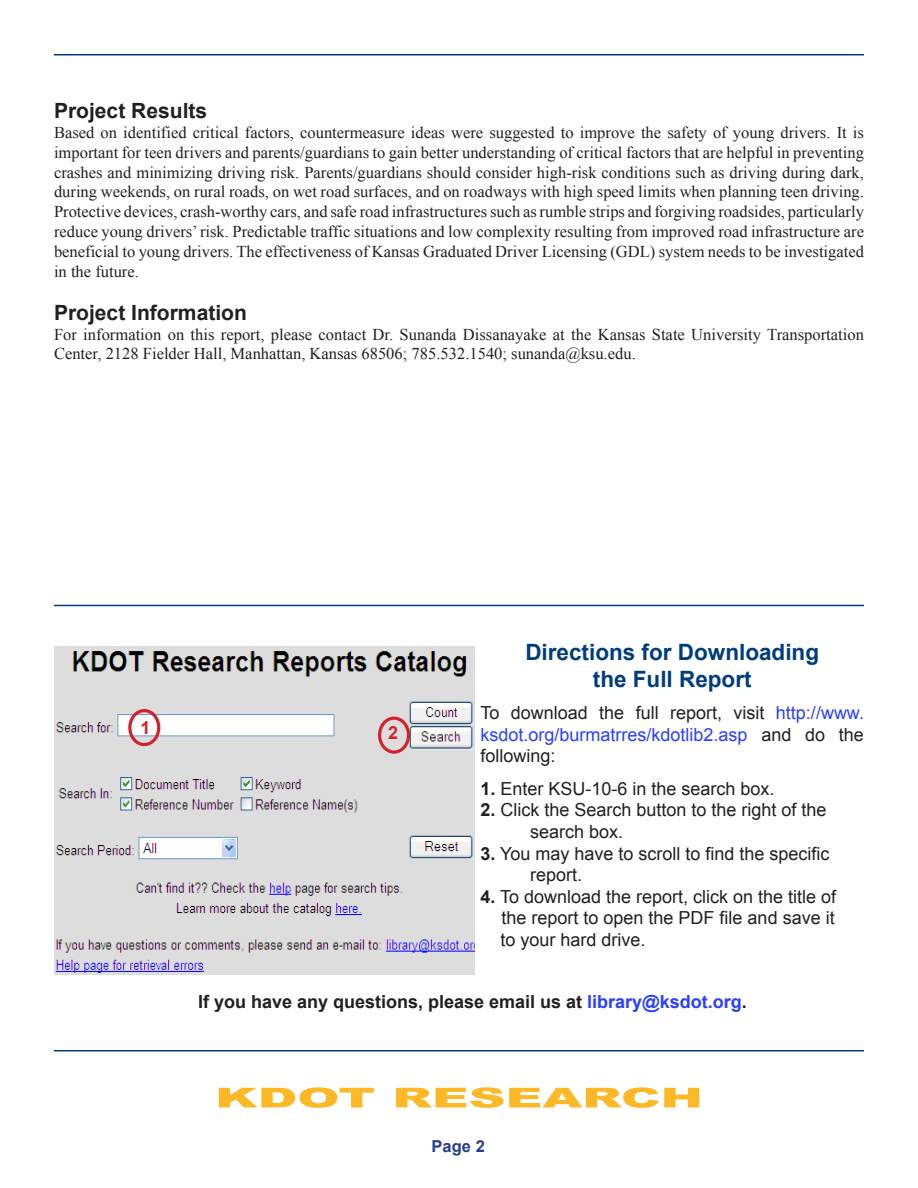
<style>
.page{position:relative;width:918px;height:1188px;background:#fff}
.page>*{position:absolute;margin:0;border:0;box-sizing:border-box;transform-origin:0 0}
.t1{font:900 27.6px "Arial";color:#fcb825;scale:1.85 1}
.t2{font:700 22.5px/27px "Arial";color:#013d7d;text-align:center}
.Paragraph_Style_3{font:700 21px "Arial";color:#231f20}
.Paragraph_Style_2{font:18px/21.6px "Arial";color:#231f20;text-align:justify}
.t3{font:700 18px "Arial";color:#231f20}
.t4{font:700 18px "Arial";color:#d1232a}
.Paragraph_Style_3-2{font:16.5px/19.8px "Times New Roman";color:#231f20;text-align:justify}
.t5{font:700 16.5px "Arial";color:#253f8e}
.s1{color:#2a3fff}
.s2{font-weight:700}
</style>
<div class="page">
<hr style="left:54px;top:1050px;width:810px;height:2px;background:#013d7d">
<hr style="left:54px;top:605px;width:810px;height:1px;background:#013d7d">
<img style="left:54px;top:646px;width:420px;height:329px">
<div style="left:128px;top:709px;width:32px;height:37px;border:3px solid #d1232a;border-radius:50%"></div>
<div style="left:378px;top:717px;width:32px;height:37px;border:3px solid #d1232a;border-radius:50%"></div>
<hr style="left:54px;top:54px;width:810px;height:2px;background:#013d7d">
<p class="Paragraph_Style_3" style="left:54px;top:97px;width:155px">Project Results</p>
<p class="Paragraph_Style_3-2" style="left:54px;top:122px;width:812px">Based on identified critical factors, countermeasure ideas were suggested to improve the safety of young drivers. It is important for teen drivers and parents/guardians to gain better understanding of critical factors that are helpful in preventing crashes and minimizing driving risk. Parents/guardians should consider high-risk conditions such as driving during dark, during weekends, on rural roads, on wet road surfaces, and on roadways with high speed limits when planning teen driving.<br>Protective devices, crash-worthy cars, and safe road infrastructures such as rumble strips and forgiving roadsides, particularly reduce young drivers’ risk. Predictable traffic situations and low complexity resulting from improved road infrastructure are beneficial to young drivers. The effectiveness of Kansas Graduated Driver Licensing (GDL) system needs to be investigated in the future.</p>
<p class="Paragraph_Style_3" style="left:54px;top:298px;width:194px">Project Information</p>
<p class="Paragraph_Style_3-2" style="left:54px;top:324px;width:811px">For information on this report, please contact Dr. Sunanda Dissanayake at the Kansas State University Transportation<br>Center, 2128 Fielder Hall, Manhattan, Kansas 68506; 785.532.1540; sunanda@ksu.edu.</p>
<p class="t4" style="left:140px;top:715px;width:12px">1</p>
<p class="t4" style="left:388px;top:721px;width:10px">2</p>
<p class="t2" style="left:525px;top:639px;width:295px">Directions for Downloading the Full Report</p>
<p class="Paragraph_Style_2" style="left:480px;top:702px;width:385px">To download the full report, visit <span class="s1">http://www. ksdot.org/burmatrres/kdotlib2.asp</span> and do the following:</p>
<p class="Paragraph_Style_2" style="left:480px;top:778px;width:296px"><span class="s2">1.</span> Enter KSU-10-6 in the search box.</p>
<p class="Paragraph_Style_2" style="left:530px;top:799px;width:298px;text-indent:-50px"><span class="s2">2.</span> Click the Search button to the right of the search box.</p>
<p class="Paragraph_Style_2" style="left:530px;top:843px;width:301px;text-indent:-50px"><span class="s2">3.</span> You may have to scroll to find the specific report.</p>
<p class="Paragraph_Style_2" style="left:500px;top:886px;width:337px;text-indent:-20px"><span class="s2">4.</span> To download the report, click on the title of the report to open the PDF file and save it to your hard drive.</p>
<p class="t3" style="left:198px;top:990px;width:550px">If you have any questions, please email us at <span class="s1">library@ksdot.org</span>.</p>
<p class="t1" style="left:215px;top:1078px;width:116px">KDOT RE</p>
<p class="t1" style="left:469px;top:1078px;width:42px">SEARCH</p>
<p class="t5" style="left:432px;top:1135px;width:41px">Page</p>
</div>
